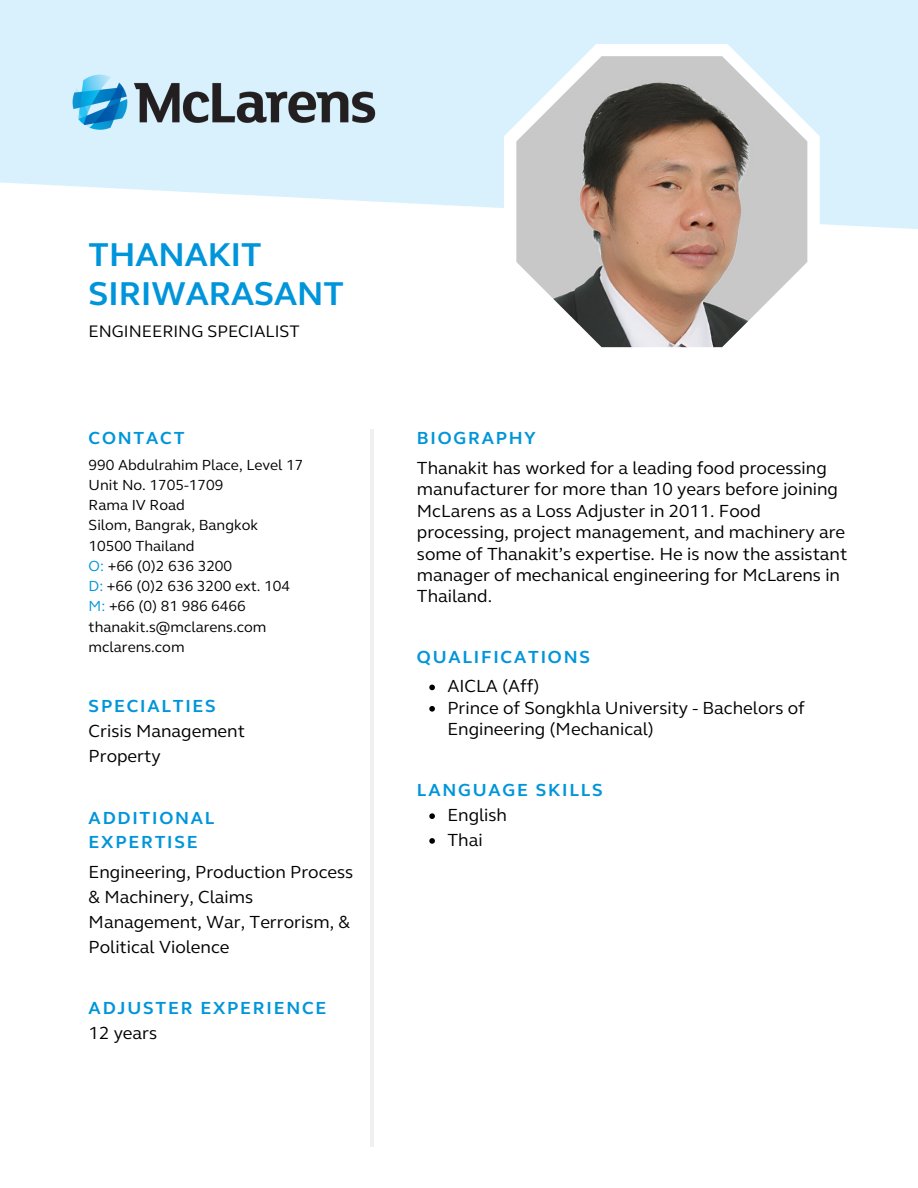
<style>
.page{position:relative;width:918px;height:1188px;background:#fff}
.page>*{position:absolute;margin:0;border:0;box-sizing:border-box;transform-origin:0 0}
.t1{font:700 33.9px/39.3px "FS Elliot";color:#0095da}
.t2{font:18px/21.3px "FS Elliot";color:#000}
.t3{font:700 18px "FS Elliot";letter-spacing:.1em;color:#0095da}
.t4{font:17.1px "FS Elliot";color:#000}
.t5{font:15px "FS Elliot";color:#000}
.s1{color:#0095da}
</style>
<div class="page">
<hr style="left:370px;top:429px;width:3px;height:718px;background:#eff0f2">
<img style="left:52px;top:50px;width:344px;height:104px">
<svg style="left:504px;top:44px;width:316px;height:304px"></svg>
<img style="left:516px;top:56px;width:291px;height:291px">
<svg style="left:429px;top:685px;width:6px;height:5px"></svg>
<svg style="left:429px;top:706px;width:6px;height:6px"></svg>
<svg style="left:429px;top:813px;width:6px;height:6px"></svg>
<svg style="left:429px;top:838px;width:6px;height:6px"></svg>
<p class="t1" style="left:89px;top:235px;width:257px">THANAKIT<br>SIRIWARASANT</p>
<p class="t4" style="left:89px;top:321px;width:212px">ENGINEERING SPECIALIST</p>
<p class="t3" style="left:89px;top:427px;width:97px">CONTACT</p>
<p class="t5" style="left:89px;top:456px;width:216px">990 Abdulrahim Place, Level 17</p>
<p class="t5" style="left:89px;top:476px;width:136px">Unit No. 1705-1709</p>
<p class="t5" style="left:89px;top:496px;width:98px">Rama IV Road</p>
<p class="t5" style="left:89px;top:516px;width:171px">Silom, Bangrak, Bangkok</p>
<p class="t5" style="left:89px;top:537px;width:107px">10500 Thailand</p>
<p class="t5" style="left:89px;top:557px;width:145px"><span class="s1">O:</span> +66 (0)2 636 3200</p>
<p class="t5" style="left:89px;top:577px;width:203px"><span class="s1">D:</span> +66 (0)2 636 3200 ext. 104</p>
<p class="t5" style="left:89px;top:597px;width:159px"><span class="s1">M:</span> +66 (0) 81 986 6466</p>
<p class="t5" style="left:89px;top:618px;width:179px">thanakit.s@mclarens.com</p>
<p class="t5" style="left:89px;top:638px;width:97px">mclarens.com</p>
<p class="t3" style="left:89px;top:695px;width:129px">SPECIALTIES</p>
<p class="t2" style="left:89px;top:720px;width:158px">Crisis Management</p>
<p class="t2" style="left:89px;top:745px;width:74px">Property</p>
<p class="t3" style="left:89px;top:807px;width:127px">ADDITIONAL</p>
<p class="t3" style="left:89px;top:831px;width:111px">EXPERTISE</p>
<p class="t2" style="left:89px;top:860px;width:266px;line-height:24.8px">Engineering, Production Process &amp; Machinery, Claims<br>Management, War, Terrorism, &amp;<br>Political Violence</p>
<p class="t3" style="left:89px;top:997px;width:239px">ADJUSTER EXPERIENCE</p>
<p class="t2" style="left:89px;top:1023px;width:70px">12 years</p>
<p class="t3" style="left:417px;top:427px;width:120px">BIOGRAPHY</p>
<p class="t2" style="left:417px;top:457px;width:432px">Thanakit has worked for a leading food processing manufacturer for more than 10 years before joining McLarens as a Loss Adjuster in 2011. Food processing, project management, and machinery are some of Thanakit’s expertise. He is now the assistant manager of mechanical engineering for McLarens in Thailand.</p>
<p class="t3" style="left:417px;top:646px;width:175px">QUALIFICATIONS</p>
<p class="t2" style="left:447px;top:676px;width:94px">AICLA (Aff)</p>
<p class="t2" style="left:447px;top:697px;width:359px">Prince of Songkhla University - Bachelors of<br>Engineering (Mechanical)</p>
<p class="t3" style="left:417px;top:779px;width:187px">LANGUAGE SKILLS</p>
<p class="t2" style="left:447px;top:805px;width:61px">English</p>
<p class="t2" style="left:447px;top:829px;width:37px">Thai</p>
</div>
